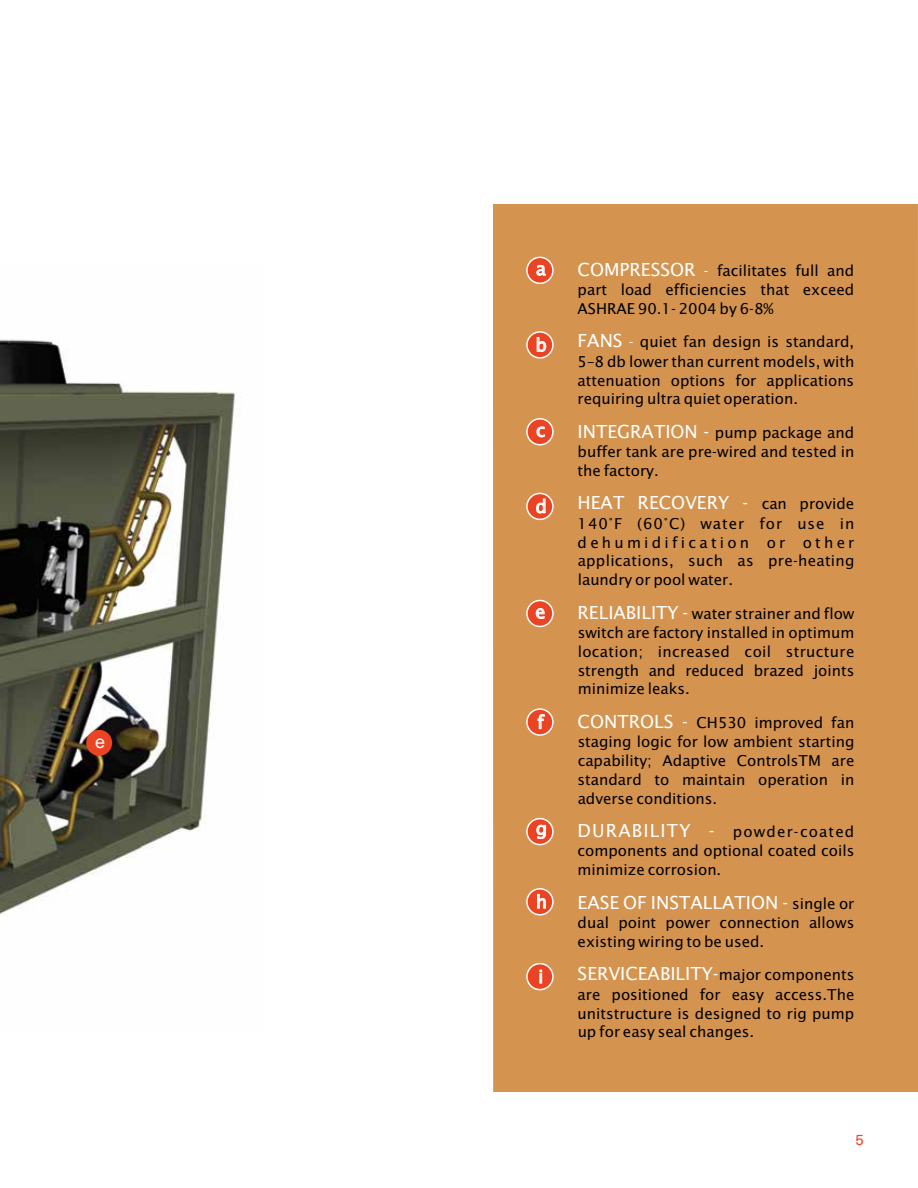
<style>
.page{position:relative;width:918px;height:1188px;background:#fff}
.page>*{position:absolute;margin:0;border:0;box-sizing:border-box;transform-origin:0 0}
.t1{font:18px "Lucida Sans";color:#fff}
.t2{font:18px "Lucida Sans";letter-spacing:.065em;color:#fff}
.t3{font:18px "Arial";color:#fff}
.t4{font:15px/18.9px "Lucida Sans";color:#000;text-align:justify}
.t5{font:15px "Neue Haas Unica";color:#ef4623}
.s1{font-size:15px}
.s2{color:#fff}
</style>
<div class="page">
<div style="left:493px;top:204px;width:425px;height:888px;background:#d4934e"></div>
<img style="left:0;top:339px;width:236px;height:576px">
<div style="left:86px;top:730px;width:26px;height:26px;background:#ea4424;border-radius:50%"></div>
<div style="left:527px;top:257px;width:26px;height:26px;background:#ea4424;border-radius:50%"></div>
<div style="left:526px;top:257px;width:28px;height:27px;border:2px solid #fff;border-radius:50%"></div>
<div style="left:527px;top:332px;width:26px;height:26px;background:#ea4424;border-radius:50%"></div>
<div style="left:526px;top:331px;width:28px;height:28px;border:2px solid #fff;border-radius:50%"></div>
<div style="left:527px;top:419px;width:26px;height:26px;background:#ea4424;border-radius:50%"></div>
<div style="left:526px;top:418px;width:28px;height:28px;border:2px solid #fff;border-radius:50%"></div>
<div style="left:527px;top:493px;width:26px;height:26px;background:#ea4424;border-radius:50%"></div>
<div style="left:526px;top:493px;width:28px;height:27px;border:2px solid #fff;border-radius:50%"></div>
<div style="left:527px;top:601px;width:26px;height:25px;background:#ea4424;border-radius:50%"></div>
<div style="left:526px;top:600px;width:28px;height:27px;border:2px solid #fff;border-radius:50%"></div>
<div style="left:527px;top:709px;width:26px;height:26px;background:#ea4424;border-radius:50%"></div>
<div style="left:526px;top:708px;width:28px;height:28px;border:2px solid #fff;border-radius:50%"></div>
<div style="left:527px;top:819px;width:26px;height:26px;background:#ea4424;border-radius:50%"></div>
<div style="left:526px;top:818px;width:28px;height:27px;border:2px solid #fff;border-radius:50%"></div>
<div style="left:527px;top:889px;width:26px;height:26px;background:#ea4424;border-radius:50%"></div>
<div style="left:526px;top:888px;width:28px;height:28px;border:2px solid #fff;border-radius:50%"></div>
<div style="left:527px;top:964px;width:26px;height:26px;background:#ea4424;border-radius:50%"></div>
<div style="left:526px;top:963px;width:28px;height:27px;border:2px solid #fff;border-radius:50%"></div>
<p class="t3" style="left:95px;top:730px;width:12px">e</p>
<p class="t1" style="left:536px;top:258px;width:11px">a</p>
<p class="t1" style="left:578px;top:259px;width:133px">COMPRESSOR <span class="s1">-</span></p>
<p class="t4" style="left:578px;top:261px;width:278px;text-indent:139px">facilitates full and part load efficiencies that exceed ASHRAE 90.1- 2004 by 6-8%</p>
<p class="t1" style="left:536px;top:335px;width:13px">b</p>
<p class="t1" style="left:578px;top:331px;width:47px">FANS</p>
<p class="t4" style="left:629px;top:332px;width:227px"><span class="s2">-</span> quiet fan design is standard,</p>
<p class="t4" style="left:578px;top:352px;width:278px">5–8 db lower than current models, with attenuation options for applications requiring ultra quiet operation.</p>
<p class="t1" style="left:536px;top:420px;width:11px">c</p>
<p class="t1" style="left:536px;top:496px;width:13px">d</p>
<p class="t1" style="left:535px;top:602px;width:12px">e</p>
<p class="t1" style="left:537px;top:712px;width:8px">f</p>
<p class="t1" style="left:578px;top:421px;width:133px">INTEGRATION -</p>
<p class="t4" style="left:578px;top:423px;width:278px;text-indent:137px">pump package and buffer tank are pre-wired and tested in the factory.</p>
<p class="t4" style="left:578px;top:495px;width:278px;text-indent:184px">can provide 140°F (60°C) water for use in dehumidification or other applications, such as pre-heating laundry or pool water.</p>
<p class="t4" style="left:578px;top:604px;width:278px;text-indent:114px">water strainer and flow switch are factory installed in optimum location; increased coil structure strength and reduced brazed joints minimize leaks.</p>
<p class="t4" style="left:578px;top:713px;width:278px;text-indent:119px">CH530 improved fan staging logic for low ambient starting capability; Adaptive ControlsTM are standard to maintain operation in adverse conditions.</p>
<p class="t1" style="left:578px;top:493px;width:153px">HEAT RECOVERY</p>
<p class="t1" style="left:743px;top:493px;width:7px">-</p>
<p class="t1" style="left:578px;top:602px;width:112px">RELIABILITY -</p>
<p class="t1" style="left:578px;top:711px;width:112px">CONTROLS -</p>
<p class="t1" style="left:536px;top:818px;width:13px">g</p>
<p class="t2" style="left:578px;top:820px;width:139px">DURABILITY -</p>
<p class="t4" style="left:578px;top:822px;width:278px;text-indent:155px">powder-coated components and optional coated coils minimize corrosion.</p>
<p class="t1" style="left:536px;top:892px;width:13px">h</p>
<p class="t1" style="left:538px;top:966px;width:7px">i</p>
<p class="t1" style="left:578px;top:892px;width:212px">EASE OF INSTALLATION -</p>
<p class="t4" style="left:578px;top:894px;width:278px;text-indent:215px">single or dual point power connection allows existing wiring to be used.</p>
<p class="t4" style="left:578px;top:965px;width:278px;text-indent:141px">major components are positioned for easy access.The unitstructure is designed to rig pump up for easy seal changes.</p>
<p class="t1" style="left:578px;top:964px;width:143px">SERVICEABILITY-</p>
<p class="t5" style="left:856px;top:1129px;width:10px">5</p>
</div>
